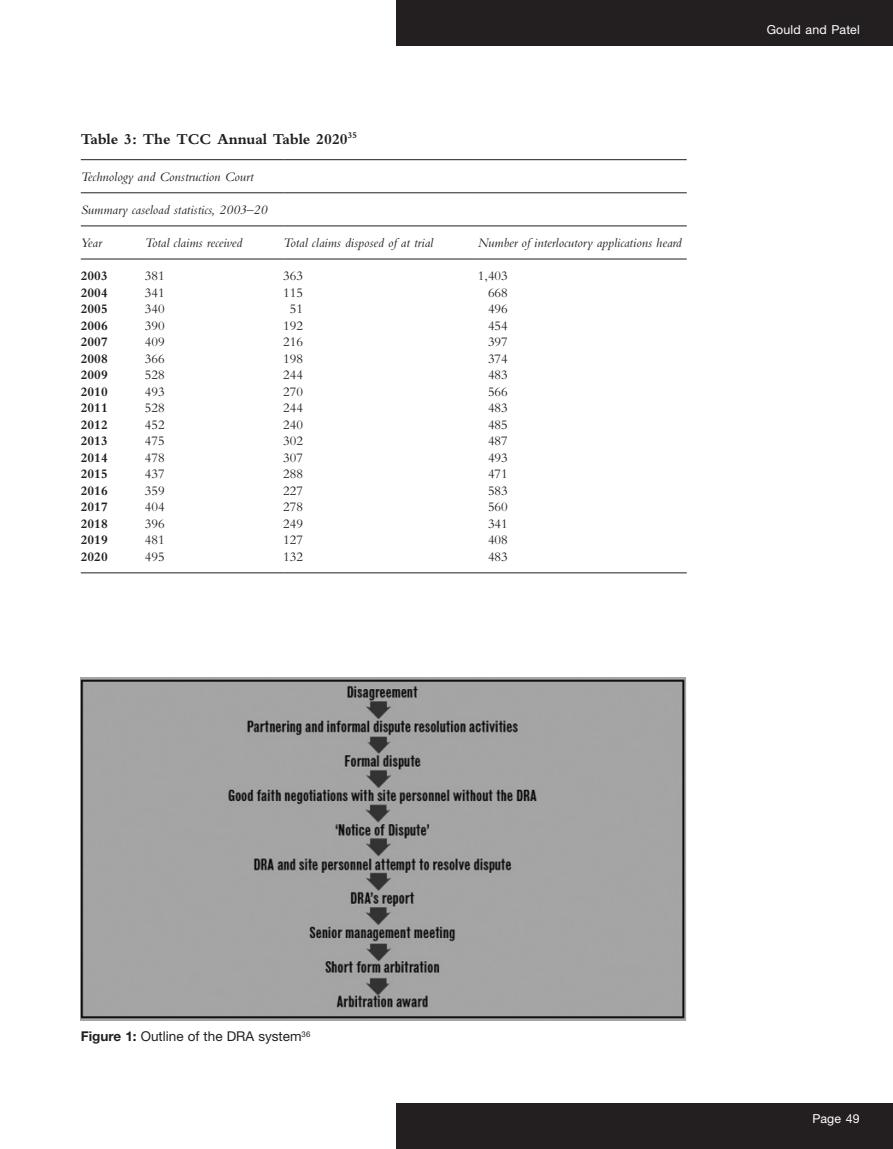
<style>
.page{position:relative;width:893px;height:1149px;background:#fff}
.page>*{position:absolute;margin:0;border:0;box-sizing:border-box;transform-origin:0 0}
.tab_head{font:700 15.75px "Bembo MT Pro";color:#231f20}
.tab_body{font:13.5px "Bembo MT Pro";color:#231f20}
.tab_col_head{font:italic 13.5px "Bembo MT Pro";color:#231f20}
.tab_body-2{font:700 13.5px "Bembo MT Pro";color:#231f20}
.captions{font:13.5px "Helvetica Neue LT Pro";color:#231f20}
.t1{font:12.3px "Helvetica Neue LT Pro";letter-spacing:.01em;color:#fff}
.s1{font-weight:700}
</style>
<div class="page">
<div style="left:397px;top:0;width:496px;height:46px;background:#231f20"></div>
<div style="left:397px;top:1103px;width:496px;height:45px;background:#231f20"></div>
<hr style="left:81px;top:192px;width:64px;height:1px;background:#231f20">
<hr style="left:145px;top:192px;width:138px;height:1px;background:#231f20">
<hr style="left:283px;top:192px;width:195px;height:1px;background:#231f20">
<hr style="left:478px;top:192px;width:209px;height:1px;background:#231f20">
<hr style="left:81px;top:225px;width:64px;height:1px;background:#231f20">
<hr style="left:145px;top:225px;width:138px;height:1px;background:#231f20">
<hr style="left:283px;top:225px;width:195px;height:1px;background:#231f20">
<hr style="left:478px;top:225px;width:209px;height:1px;background:#231f20">
<hr style="left:81px;top:159px;width:64px;height:1px;background:#231f20">
<hr style="left:145px;top:159px;width:138px;height:1px;background:#231f20">
<hr style="left:283px;top:159px;width:195px;height:1px;background:#231f20">
<hr style="left:478px;top:159px;width:209px;height:1px;background:#231f20">
<hr style="left:81px;top:258px;width:64px;height:1px;background:#231f20">
<hr style="left:145px;top:258px;width:138px;height:1px;background:#231f20">
<hr style="left:283px;top:258px;width:195px;height:1px;background:#231f20">
<hr style="left:478px;top:258px;width:209px;height:1px;background:#231f20">
<hr style="left:81px;top:572px;width:64px;height:1px;background:#231f20">
<hr style="left:145px;top:572px;width:138px;height:1px;background:#231f20">
<hr style="left:283px;top:572px;width:195px;height:1px;background:#231f20">
<hr style="left:478px;top:572px;width:209px;height:1px;background:#231f20">
<img style="left:81px;top:677px;width:606px;height:343px">
<p class="tab_head" style="left:81px;top:130px;width:278px">Table 3: The TCC Annual Table 2020<sup>35</sup></p>
<p class="tab_col_head" style="left:81px;top:169px;width:174px">Technology and Construction Court</p>
<p class="tab_col_head" style="left:81px;top:202px;width:188px">Summary caseload statistics, 2003–20</p>
<p class="tab_col_head" style="left:81px;top:235px;width:22px">Year</p>
<p class="tab_col_head" style="left:145px;top:235px;width:99px">Total claims received</p>
<p class="tab_col_head" style="left:283px;top:235px;width:152px">Total claims disposed of at trial</p>
<p class="tab_col_head" style="left:478px;top:235px;width:205px">Number of interlocutory applications heard</p>
<p class="tab_body-2" style="left:81px;top:268px;width:28px">2003</p>
<p class="tab_body" style="left:145px;top:268px;width:21px">381</p>
<p class="tab_body" style="left:283px;top:268px;width:21px">363</p>
<p class="tab_body" style="left:478px;top:268px;width:31px">1,403</p>
<p class="tab_body-2" style="left:81px;top:285px;width:28px">2004</p>
<p class="tab_body" style="left:145px;top:284px;width:21px">341</p>
<p class="tab_body" style="left:283px;top:284px;width:21px">115</p>
<p class="tab_body" style="left:488px;top:284px;width:21px">668</p>
<p class="tab_body-2" style="left:81px;top:301px;width:28px">2005</p>
<p class="tab_body" style="left:145px;top:301px;width:21px">340</p>
<p class="tab_body" style="left:290px;top:301px;width:15px">51</p>
<p class="tab_body" style="left:488px;top:301px;width:21px">496</p>
<p class="tab_body-2" style="left:81px;top:318px;width:28px">2006</p>
<p class="tab_body" style="left:145px;top:317px;width:21px">390</p>
<p class="tab_body" style="left:283px;top:317px;width:21px">192</p>
<p class="tab_body" style="left:488px;top:317px;width:21px">454</p>
<p class="tab_body-2" style="left:81px;top:334px;width:28px">2007</p>
<p class="tab_body" style="left:145px;top:334px;width:21px">409</p>
<p class="tab_body" style="left:283px;top:334px;width:21px">216</p>
<p class="tab_body" style="left:488px;top:334px;width:21px">397</p>
<p class="tab_body-2" style="left:81px;top:351px;width:28px">2008</p>
<p class="tab_body" style="left:145px;top:350px;width:21px">366</p>
<p class="tab_body" style="left:283px;top:350px;width:21px">198</p>
<p class="tab_body" style="left:488px;top:350px;width:21px">374</p>
<p class="tab_body-2" style="left:81px;top:367px;width:28px">2009</p>
<p class="tab_body" style="left:145px;top:367px;width:21px">528</p>
<p class="tab_body" style="left:283px;top:367px;width:21px">244</p>
<p class="tab_body" style="left:488px;top:367px;width:21px">483</p>
<p class="tab_body-2" style="left:81px;top:384px;width:28px">2010</p>
<p class="tab_body" style="left:145px;top:383px;width:21px">493</p>
<p class="tab_body" style="left:283px;top:383px;width:21px">270</p>
<p class="tab_body" style="left:488px;top:383px;width:21px">566</p>
<p class="tab_body-2" style="left:81px;top:400px;width:28px">2011</p>
<p class="tab_body" style="left:145px;top:400px;width:21px">528</p>
<p class="tab_body" style="left:283px;top:400px;width:21px">244</p>
<p class="tab_body" style="left:488px;top:400px;width:21px">483</p>
<p class="tab_body-2" style="left:81px;top:417px;width:28px">2012</p>
<p class="tab_body" style="left:145px;top:416px;width:21px">452</p>
<p class="tab_body" style="left:283px;top:416px;width:21px">240</p>
<p class="tab_body" style="left:488px;top:416px;width:21px">485</p>
<p class="tab_body-2" style="left:81px;top:433px;width:28px">2013</p>
<p class="tab_body" style="left:145px;top:433px;width:21px">475</p>
<p class="tab_body" style="left:283px;top:433px;width:21px">302</p>
<p class="tab_body" style="left:488px;top:433px;width:21px">487</p>
<p class="tab_body-2" style="left:81px;top:450px;width:28px">2014</p>
<p class="tab_body" style="left:145px;top:449px;width:21px">478</p>
<p class="tab_body" style="left:283px;top:449px;width:21px">307</p>
<p class="tab_body" style="left:488px;top:449px;width:21px">493</p>
<p class="tab_body-2" style="left:81px;top:466px;width:28px">2015</p>
<p class="tab_body" style="left:145px;top:466px;width:21px">437</p>
<p class="tab_body" style="left:283px;top:466px;width:21px">288</p>
<p class="tab_body" style="left:488px;top:466px;width:21px">471</p>
<p class="tab_body-2" style="left:81px;top:483px;width:28px">2016</p>
<p class="tab_body" style="left:145px;top:482px;width:21px">359</p>
<p class="tab_body" style="left:283px;top:482px;width:21px">227</p>
<p class="tab_body" style="left:488px;top:482px;width:21px">583</p>
<p class="tab_body-2" style="left:81px;top:499px;width:28px">2017</p>
<p class="tab_body" style="left:145px;top:499px;width:21px">404</p>
<p class="tab_body" style="left:283px;top:499px;width:21px">278</p>
<p class="tab_body" style="left:488px;top:499px;width:21px">560</p>
<p class="tab_body-2" style="left:81px;top:516px;width:28px">2018</p>
<p class="tab_body" style="left:145px;top:515px;width:21px">396</p>
<p class="tab_body" style="left:283px;top:515px;width:21px">249</p>
<p class="tab_body" style="left:488px;top:515px;width:21px">341</p>
<p class="tab_body-2" style="left:81px;top:532px;width:28px">2019</p>
<p class="tab_body" style="left:145px;top:532px;width:21px">481</p>
<p class="tab_body" style="left:283px;top:532px;width:21px">127</p>
<p class="tab_body" style="left:488px;top:532px;width:21px">408</p>
<p class="tab_body-2" style="left:81px;top:549px;width:28px">2020</p>
<p class="tab_body" style="left:145px;top:548px;width:21px">495</p>
<p class="tab_body" style="left:283px;top:548px;width:21px">132</p>
<p class="tab_body" style="left:488px;top:548px;width:21px">483</p>
<p class="t1" style="left:767px;top:22px;width:95px">Gould and Patel</p>
<p class="captions" style="left:81px;top:1027px;width:231px"><span class="s1">Figure 1:</span> Outline of the DRA system<sup>36</sup></p>
<p class="t1" style="left:812px;top:1110px;width:49px">Page 49</p>
</div>
